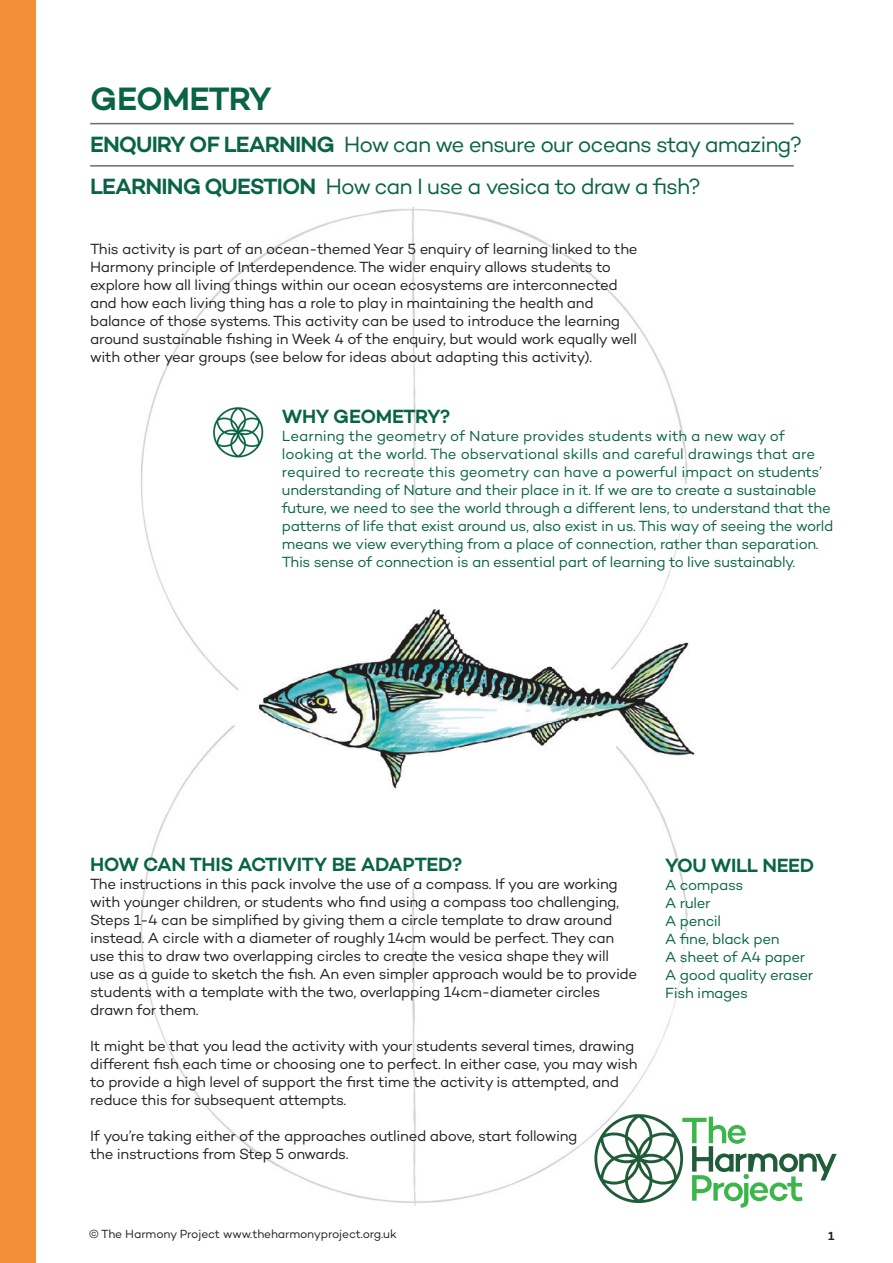
<style>
.page{position:relative;width:893px;height:1263px;background:#fff}
.page>*{position:absolute;margin:0;border:0;box-sizing:border-box;transform-origin:0 0}
.Main_Text_Green{font:600 33px "Campton";letter-spacing:-.03em;color:#096446}
.Main_Text_Green-2{font:22.5px "Campton";letter-spacing:-.04em;color:#096446}
.Main_Text_Green-3{font:600 19.5px "Campton";letter-spacing:-.02em;color:#096446}
.Main_Text_Green-4{font:15px/18px "Campton";letter-spacing:-.025em;color:#231f20}
.t1{font:15px/18px "Campton";letter-spacing:-.02em;color:#096446}
.t2{font:12px "Campton";letter-spacing:-.01em;color:#231f20}
.t3{font:600 12px "Campton";color:#231f20}
.s1{font-weight:600}
</style>
<div class="page">
<div style="left:0;top:0;width:35px;height:1263px;background:#f38e39"></div>
<img style="left:140px;top:207px;width:555px;height:999px">
<img style="left:199px;top:392px;width:76px;height:80px">
<hr style="left:90px;top:165px;width:704px;height:2px;background:#6c6d70">
<hr style="left:90px;top:123px;width:704px;height:1px;background:#6c6d70">
<svg style="left:594px;top:1114px;width:243px;height:94px"></svg>
<p class="Main_Text_Green" style="left:90px;top:78px;width:183px">GEOMETRY</p>
<p class="Main_Text_Green-2" style="left:90px;top:131px;width:714px"><span class="s1">ENQUIRY OF LEARNING</span> How can we ensure our oceans stay amazing?</p>
<p class="Main_Text_Green-2" style="left:90px;top:173px;width:613px"><span class="s1">LEARNING QUESTION</span> How can I use a vesica to draw a fish?</p>
<p class="Main_Text_Green-4" style="left:90px;top:239px;width:549px">This activity is part of an ocean-themed Year 5 enquiry of learning linked to the</p>
<p class="Main_Text_Green-4" style="left:90px;top:257px;width:548px">Harmony principle of Interdependence. The wider enquiry allows students to explore how all living things within our ocean ecosystems are interconnected and how each living thing has a role to play in maintaining the health and balance of those systems. This activity can be used to introduce the learning around sustainable fishing in Week 4 of the enquiry, but would work equally well with other year groups (see below for ideas about adapting this activity).</p>
<p class="Main_Text_Green-3" style="left:282px;top:404px;width:170px">WHY GEOMETRY?</p>
<p class="t1" style="left:282px;top:427px;width:553px">Learning the geometry of Nature provides students with a new way of looking at the world. The observational skills and careful drawings that are required to recreate this geometry can have a powerful impact on students’ understanding of Nature and their place in it. If we are to create a sustainable future, we need to see the world through a different lens, to understand that the patterns of life that exist around us, also exist in us. This way of seeing the world means we view everything from a place of connection, rather than separation.<br>This sense of connection is an essential part of learning to live sustainably.</p>
<p class="Main_Text_Green-3" style="left:90px;top:852px;width:374px">HOW CAN THIS ACTIVITY BE ADAPTED?</p>
<p class="Main_Text_Green-4" style="left:90px;top:874px;width:530px">The instructions in this pack involve the use of a compass. If you are working with younger children, or students who find using a compass too challenging, Steps 1-4 can be simplified by giving them a circle template to draw around instead. A circle with a diameter of roughly 14cm would be perfect. They can</p>
<p class="Main_Text_Green-4" style="left:90px;top:946px;width:520px">use this to draw two overlapping circles to create the vesica shape they will</p>
<p class="Main_Text_Green-4" style="left:90px;top:964px;width:549px">use as a guide to sketch the fish. An even simpler approach would be to provide students with a template with the two, overlapping 14cm-diameter circles drawn for them.</p>
<p class="Main_Text_Green-4" style="left:90px;top:1036px;width:549px">It might be that you lead the activity with your students several times, drawing different fish each time or choosing one to perfect. In either case, you may wish to provide a high level of support the first time the activity is attempted, and reduce this for subsequent attempts.</p>
<p class="Main_Text_Green-4" style="left:90px;top:1126px;width:489px">If you’re taking either of the approaches outlined above, start following</p>
<p class="Main_Text_Green-4" style="left:90px;top:1144px;width:260px">the instructions from Step 5 onwards.</p>
<p class="t2" style="left:89px;top:1226px;width:310px">© The Harmony Project www.theharmonyproject.org.uk</p>
<p class="Main_Text_Green-3" style="left:665px;top:853px;width:151px">YOU WILL NEED</p>
<p class="t1" style="left:665px;top:876px;width:80px">A compass</p>
<p class="t1" style="left:665px;top:894px;width:47px">A ruler</p>
<p class="t1" style="left:665px;top:912px;width:57px">A pencil</p>
<p class="t1" style="left:665px;top:930px;width:116px">A fine, black pen</p>
<p class="t1" style="left:665px;top:948px;width:142px">A sheet of A4 paper</p>
<p class="t1" style="left:665px;top:966px;width:150px">A good quality eraser</p>
<p class="t1" style="left:665px;top:984px;width:84px">Fish images</p>
<p class="t3" style="left:828px;top:1228px;width:8px">1</p>
</div>
